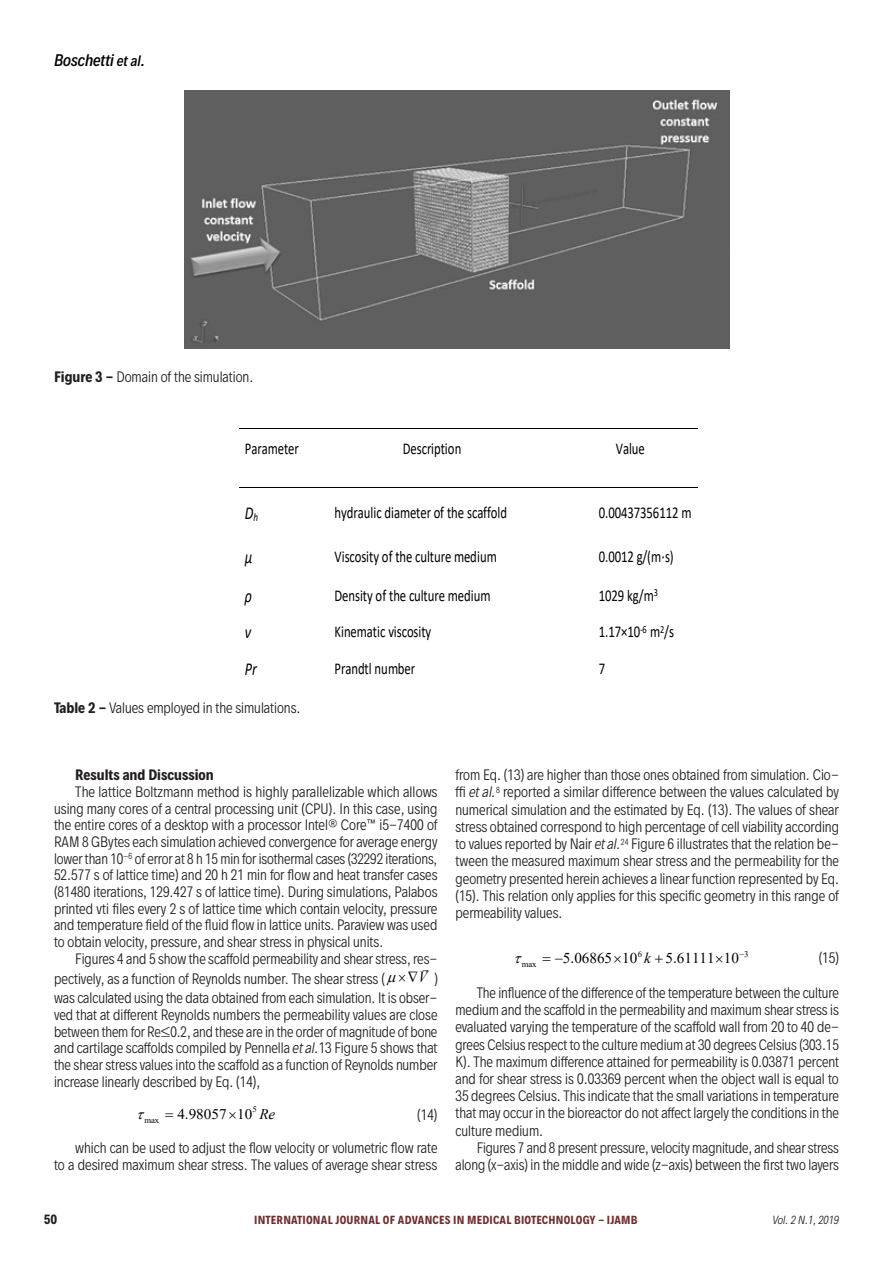
<style>
.page{position:relative;width:893px;height:1263px;background:#fff}
.page>*{position:absolute;margin:0;border:0;box-sizing:border-box;transform-origin:0 0}
.t1{font:italic 18.3px "Calibri";color:#000;scale:.77 1}
.t2{font:16.5px "Calibri";color:#000;scale:.77 1}
.t3{font:italic 15.45px "Times New Roman";color:#000;scale:.94 1}
.t4{font:15px "Times New Roman";color:#000}
.t5{font:italic 500 15px "Decalotype";color:#000}
.t6{font:italic 15px "Times New Roman";color:#000}
.t7{font:14.7px "Times New Roman";color:#000}
.Estilo_de_parágrafo{font:300 13.5px/17.2px "Decalotype";color:#231f20;text-align:justify}
.Estilo_de_parágrafo-2{font:700 13.5px "Decalotype";color:#231f20}
.t8{font:700 12px "Decalotype";color:#231f20}
.t9{font:700 10.5px "Decalotype";letter-spacing:.02em;color:#6d2f30}
.t10{font:italic 300 10.5px "Decalotype";color:#231f20}
.t11{font:8.7px "Times New Roman";color:#000}
.t12{font:8.55px "Times New Roman";color:#000}
.s1{font-size:13.5px}
.s2{font-weight:700}
.s3{font-family:"Cambria Math"}
.s4{font-style:italic}
</style>
<div class="page">
<img style="left:185px;top:90px;width:544px;height:258px">
<hr style="left:239px;top:428px;width:90px;height:1px;background:#000">
<hr style="left:329px;top:428px;width:264px;height:1px;background:#000">
<hr style="left:594px;top:428px;width:104px;height:1px;background:#000">
<hr style="left:239px;top:487px;width:90px;height:1px;background:#000">
<hr style="left:329px;top:487px;width:264px;height:1px;background:#000">
<hr style="left:594px;top:487px;width:104px;height:1px;background:#000">
<p class="t5" style="left:54px;top:50px;width:93px">Boschetti <span class="s1">et al.</span></p>
<p class="Estilo_de_parágrafo" style="left:54px;top:368px;width:201px"><span class="s2">Figure 3 -</span> Domain of the simulation.</p>
<p class="t2" style="left:245px;top:437px;width:72px">Parameter</p>
<p class="t2" style="left:403px;top:437px;width:78px">Description</p>
<p class="t2" style="left:616px;top:437px;width:39px">Value</p>
<p class="t1" style="left:245px;top:500px;width:19px">D<sub>h</sub></p>
<p class="t2" style="left:334px;top:501px;width:226px">hydraulic diameter of the scaffold</p>
<p class="t2" style="left:599px;top:501px;width:122px">0.00437356112 m</p>
<p class="t1" style="left:245px;top:544px;width:11px">μ</p>
<p class="t2" style="left:334px;top:545px;width:212px">Viscosity of the culture medium</p>
<p class="t2" style="left:599px;top:545px;width:99px">0.0012 g/(m<span class="s3">⋅</span>s)</p>
<p class="t1" style="left:245px;top:583px;width:11px">ρ</p>
<p class="t2" style="left:334px;top:584px;width:204px">Density of the culture medium</p>
<p class="t2" style="left:599px;top:584px;width:78px">1029 kg/m<sup>3</sup></p>
<p class="t1" style="left:245px;top:619px;width:10px">ν</p>
<p class="t2" style="left:334px;top:620px;width:127px">Kinematic viscosity</p>
<p class="t2" style="left:599px;top:620px;width:99px">1.17×10<sup>-6</sup> m<sup>2</sup>/s</p>
<p class="t1" style="left:245px;top:656px;width:17px">Pr</p>
<p class="t2" style="left:334px;top:657px;width:106px">Prandtl number</p>
<p class="t2" style="left:599px;top:657px;width:10px">7</p>
<p class="Estilo_de_parágrafo" style="left:54px;top:699px;width:248px"><span class="s2">Table 2 -</span> Values employed in the simulations.</p>
<p class="Estilo_de_parágrafo-2" style="left:75px;top:766px;width:140px">Results and Discussion</p>
<p class="Estilo_de_parágrafo" style="left:54px;top:783px;width:385px;line-height:16.6px;text-indent:21px">The lattice Boltzmann method is highly parallelizable which allows using many cores of a central processing unit (CPU). In this case, using the entire cores of a desktop with a processor Intel® Core™ i5-7400 of RAM 8 GBytes each simulation achieved convergence for average energy lower than 10<sup>–6</sup> of error at 8 h 15 min for isothermal cases (32292 iterations, 52.577 s of lattice time) and 20 h 21 min for flow and heat transfer cases (81480 iterations, 129.427 s of lattice time). During simulations, Palabos printed vti files every 2 s of lattice time which contain velocity, pressure and temperature field of the fluid flow in lattice units. Paraview was used to obtain velocity, pressure, and shear stress in physical units.</p>
<p class="Estilo_de_parágrafo" style="left:54px;top:948px;width:385px;line-height:20px;text-indent:21px">Figures 4 and 5 show the scaffold permeability and shear stress, res&shy;pectively, as a function of Reynolds number. The shear stress (</p>
<p class="t3" style="left:408px;top:966px;width:22px">∇V</p>
<p class="Estilo_de_parágrafo" style="left:54px;top:968px;width:386px;line-height:20px;text-align:right">)<br>was calculated using the data obtained from each simulation. It is obser-</p>
<p class="Estilo_de_parágrafo" style="left:54px;top:1006px;width:385px;line-height:16.6px">ved that at different Reynolds numbers the permeability values are close between them for Re≤0.2, and these are in the order of magnitude of bone and cartilage scaffolds compiled by Pennella <span class="s4">et al.</span>13 Figure 5 shows that the shear stress values into the scaffold as a function of Reynolds number increase linearly described by Eq. (14),</p>
<p class="Estilo_de_parágrafo" style="left:417px;top:1106px;width:22px">(14)</p>
<p class="Estilo_de_parágrafo" style="left:54px;top:1140px;width:385px;line-height:16.6px;text-align:right">which can be used to adjust the flow velocity or volumetric flow rate<br>to a desired maximum shear stress. The values of average shear stress</p>
<p class="t12" style="left:252px;top:1103px;width:6px">5</p>
<p class="t7" style="left:144px;top:1103px;width:132px"><sub>max</sub> 4.98057 10 <span class="s4">Re</span></p>
<p class="Estilo_de_parágrafo" style="left:455px;top:766px;width:385px">from Eq. (13) are higher than those ones obtained from simulation. Cio&shy;ffi <span class="s4">et al.</span><sup>8</sup> reported a similar difference between the values calculated by numerical simulation and the estimated by Eq. (13). The values of shear stress obtained correspond to high percentage of cell viability according to values reported by Nair <span class="s4">et al.</span><sup>24</sup> Figure 6 illustrates that the relation be&shy;tween the measured maximum shear stress and the permeability for the geometry presented herein achieves a linear function represented by Eq. (15). This relation only applies for this specific geometry in this range of permeability values.</p>
<p class="t11" style="left:638px;top:947px;width:6px">6</p>
<p class="t11" style="left:739px;top:947px;width:11px">−3</p>
<p class="t11" style="left:522px;top:958px;width:16px">max</p>
<p class="t6" style="left:644px;top:948px;width:8px">k</p>
<p class="Estilo_de_parágrafo" style="left:819px;top:949px;width:22px">(15)</p>
<p class="Estilo_de_parágrafo" style="left:455px;top:984px;width:385px;text-indent:21px">The influence of the difference of the temperature between the culture medium and the scaffold in the permeability and maximum shear stress is evaluated varying the temperature of the scaffold wall from 20 to 40 de&shy;grees Celsius respect to the culture medium at 30 degrees Celsius (303.15<br>K). The maximum difference attained for permeability is 0.03871 percent and for shear stress is 0.03369 percent when the object wall is equal to 35 degrees Celsius. This indicate that the small variations in temperature that may occur in the bioreactor do not affect largely the conditions in the culture medium.</p>
<p class="Estilo_de_parágrafo" style="left:455px;top:1139px;width:385px;text-align:right">Figures 7 and 8 present pressure, velocity magnitude, and shear stress along (x-axis) in the middle and wide (z-axis) between the first two layers</p>
<p class="t4" style="left:555px;top:948px;width:84px">−5.06865 10</p>
<p class="t4" style="left:665px;top:948px;width:75px">5.61111 10</p>
<p class="t8" style="left:44px;top:1211px;width:15px">50</p>
<p class="t9" style="left:254px;top:1213px;width:385px">INTERNATIONAL JOURNAL OF ADVANCES IN MEDICAL BIOTECHNOLOGY - IJAMB</p>
<p class="t10" style="left:772px;top:1213px;width:68px">Vol. 2 N.1, 2019</p>
</div>
